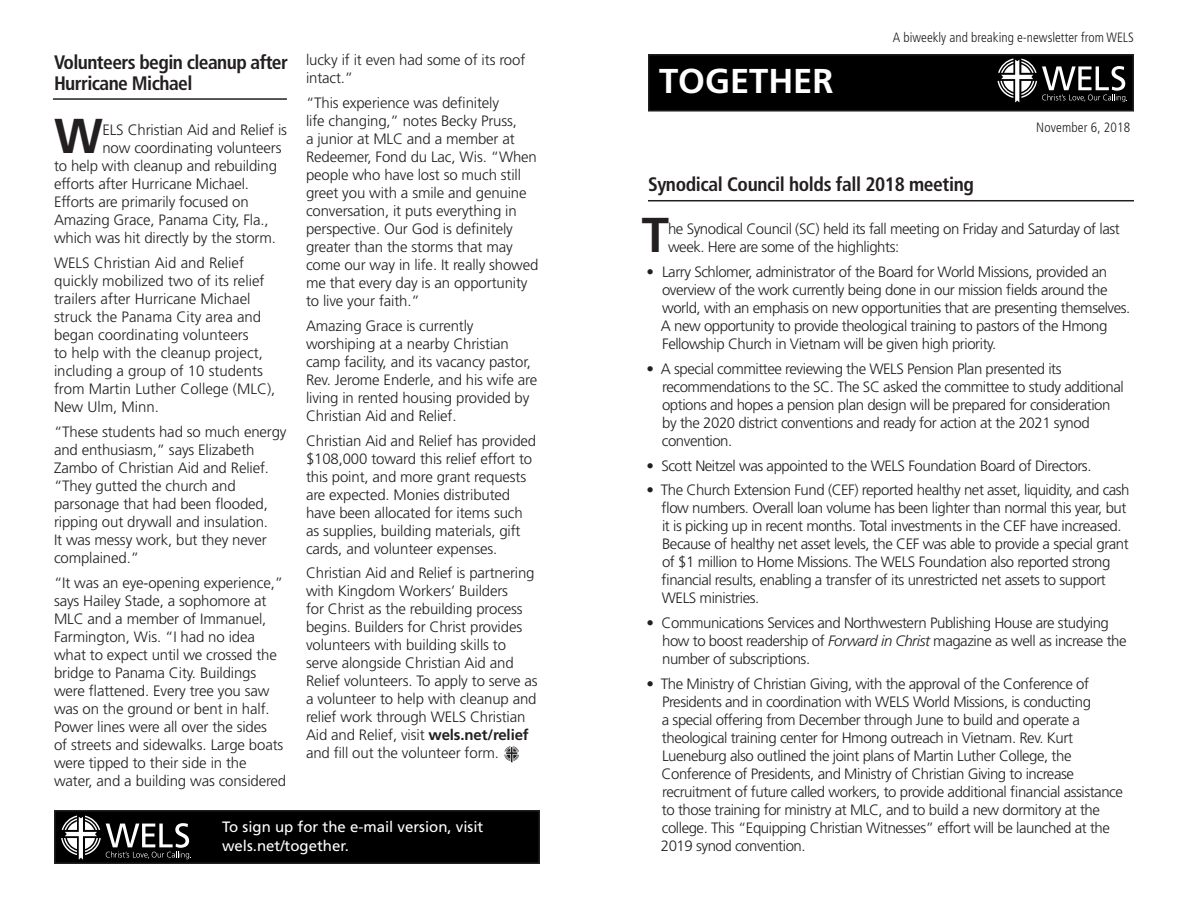
<style>
.page{position:relative;width:1188px;height:918px;background:#fff}
.page>*{position:absolute;margin:0;border:0;box-sizing:border-box;transform-origin:0 0}
.Together_text{font:700 48.9px "Frutiger LT Std";color:#231f20}
.t1{font:700 34.5px "Frutiger LT Std";color:#fff}
.Together_Head{font:700 condensed 19.5px/21px "Frutiger LT Std";letter-spacing:-.03em;color:#231f20}
.Together_text-2{font:300 15px/18px "Frutiger LT Std";letter-spacing:-.01em;color:#231f20}
.Together_text-3{font:300 15px/18px "Frutiger LT Std";letter-spacing:-.03em;color:#231f20}
.t2{font:15px/18.8px "Frutiger LT Std";color:#fff}
.t3{font:300 condensed 13.5px "Frutiger LT Std";color:#231f20}
.s1{font-weight:700}
.s2{font-style:italic}
</style>
<div class="page">
<div style="left:649px;top:55px;width:484px;height:56px;background:#000"></div>
<div style="left:648px;top:54px;width:486px;height:58px;border:2px solid #231f20"></div>
<svg style="left:998px;top:59px;width:129px;height:44px"></svg>
<hr style="left:648px;top:200px;width:486px;height:1px;background:#231f20">
<svg style="left:504px;top:746px;width:15px;height:17px"></svg>
<div style="left:55px;top:811px;width:484px;height:52px;background:#000"></div>
<div style="left:54px;top:810px;width:486px;height:54px;border:2px solid #231f20"></div>
<svg style="left:61px;top:816px;width:130px;height:44px"></svg>
<hr style="left:53px;top:98px;width:234px;height:2px;background:#231f20">
<p class="Together_Head" style="left:54px;top:51px;width:236px">Volunteers begin cleanup after<br>Hurricane Michael</p>
<p class="Together_text" style="left:54px;top:108px;width:50px">W</p>
<p class="Together_text-2" style="left:102px;top:121px;width:186px">ELS Christian Aid and Relief is</p>
<p class="Together_text-2" style="left:102px;top:139px;width:181px">now coordinating volunteers</p>
<p class="Together_text-2" style="left:54px;top:157px;width:225px">to help with cleanup and rebuilding</p>
<p class="Together_text-2" style="left:54px;top:175px;width:197px">efforts after Hurricane Michael.</p>
<p class="Together_text-2" style="left:54px;top:193px;width:196px">Efforts are primarily focused on</p>
<p class="Together_text-2" style="left:54px;top:211px;width:216px">Amazing Grace, Panama City, Fla.,</p>
<p class="Together_text-2" style="left:54px;top:229px;width:223px">which was hit directly by the storm.</p>
<p class="Together_text-2" style="left:54px;top:254px;width:223px">WELS Christian Aid and Relief quickly mobilized two of its relief trailers after Hurricane Michael struck the Panama City area and began coordinating volunteers<br>to help with the cleanup project, including a group of 10 students from Martin Luther College (MLC),<br>New Ulm, Minn.</p>
<p class="Together_text-2" style="left:54px;top:423px;width:234px">“These students had so much energy and enthusiasm,” says Elizabeth<br>Zambo of Christian Aid and Relief. “They gutted the church and parsonage that had been flooded, ripping out drywall and insulation.<br>It was messy work, but they never complained.”</p>
<p class="Together_text-2" style="left:54px;top:574px;width:234px">“It was an eye-opening experience,” says Hailey Stade, a sophomore at MLC and a member of Immanuel, Farmington, Wis. “I had no idea what to expect until we crossed the bridge to Panama City. Buildings were flattened. Every tree you saw was on the ground or bent in half.<br>Power lines were all over the sides<br>of streets and sidewalks. Large boats were tipped to their side in the water, and a building was considered</p>
<p class="Together_text-2" style="left:306px;top:51px;width:221px">lucky if it even had some of its roof intact.”</p>
<p class="Together_text-2" style="left:306px;top:94px;width:234px">“This experience was definitely<br>life changing,” notes Becky Pruss,<br>a junior at MLC and a member at<br>Redeemer, Fond du Lac, Wis. “When people who have lost so much still greet you with a smile and genuine conversation, it puts everything in perspective. Our God is definitely greater than the storms that may come our way in life. It really showed me that every day is an opportunity to live your faith.”</p>
<p class="Together_text-2" style="left:306px;top:317px;width:233px">Amazing Grace is currently worshiping at a nearby Christian camp facility, and its vacancy pastor, Rev. Jerome Enderle, and his wife are living in rented housing provided by Christian Aid and Relief.</p>
<p class="Together_text-2" style="left:306px;top:432px;width:232px">Christian Aid and Relief has provided $108,000 toward this relief effort to this point, and more grant requests are expected. Monies distributed have been allocated for items such as supplies, building materials, gift cards, and volunteer expenses.</p>
<p class="Together_text-2" style="left:306px;top:564px;width:233px">Christian Aid and Relief is partnering with Kingdom Workers’ Builders<br>for Christ as the rebuilding process begins. Builders for Christ provides volunteers with building skills to serve alongside Christian Aid and Relief volunteers. To apply to serve as a volunteer to help with cleanup and relief work through WELS Christian Aid and Relief, visit <span class="s1">wels.net/relief </span>and fill out the volunteer form.</p>
<p class="t2" style="left:222px;top:818px;width:263px">To sign up for the e-mail version, visit wels.net/together.</p>
<p class="t1" style="left:659px;top:61px;width:176px">TOGETHER</p>
<p class="t3" style="left:893px;top:29px;width:243px">A biweekly and breaking e-newsletter from WELS</p>
<p class="t3" style="left:1036px;top:119px;width:95px">November 6, 2018</p>
<p class="Together_Head" style="left:648px;top:173px;width:328px">Synodical Council holds fall 2018 meeting</p>
<p class="Together_text" style="left:642px;top:207px;width:29px">T</p>
<p class="Together_text-3" style="left:668px;top:220px;width:453px">he Synodical Council (SC) held its fall meeting on Friday and Saturday of last week. Here are some of the highlights:</p>
<p class="Together_text-3" style="left:661px;top:263px;width:471px;text-indent:-14px">• Larry Schlomer, administrator of the Board for World Missions, provided an overview of the work currently being done in our mission fields around the world, with an emphasis on new opportunities that are presenting themselves.<br>A new opportunity to provide theological training to pastors of the Hmong Fellowship Church in Vietnam will be given high priority.</p>
<p class="Together_text-3" style="left:662px;top:360px;width:463px;text-indent:-15px">• A special committee reviewing the WELS Pension Plan presented its recommendations to the SC. The SC asked the committee to study additional options and hopes a pension plan design will be prepared for consideration by the 2020 district conventions and ready for action at the 2021 synod convention.</p>
<p class="Together_text-3" style="left:646px;top:457px;width:447px">• Scott Neitzel was appointed to the WELS Foundation Board of Directors.</p>
<p class="Together_text-3" style="left:662px;top:481px;width:470px;text-indent:-15px">• The Church Extension Fund (CEF) reported healthy net asset, liquidity, and cash flow numbers. Overall loan volume has been lighter than normal this year, but it is picking up in recent months. Total investments in the CEF have increased.<br>Because of healthy net asset levels, the CEF was able to provide a special grant of $1 million to Home Missions. The WELS Foundation also reported strong financial results, enabling a transfer of its unrestricted net assets to support WELS ministries.</p>
<p class="Together_text-3" style="left:662px;top:614px;width:466px;text-indent:-16px">• Communications Services and Northwestern Publishing House are studying how to boost readership of <span class="s2">Forward in Christ</span> magazine as well as increase the number of subscriptions.</p>
<p class="Together_text-3" style="left:661px;top:675px;width:464px;text-indent:-14px">• The Ministry of Christian Giving, with the approval of the Conference of Presidents and in coordination with WELS World Missions, is conducting<br>a special offering from December through June to build and operate a theological training center for Hmong outreach in Vietnam. Rev. Kurt Lueneburg also outlined the joint plans of Martin Luther College, the Conference of Presidents, and Ministry of Christian Giving to increase recruitment of future called workers, to provide additional financial assistance to those training for ministry at MLC, and to build a new dormitory at the college. This “Equipping Christian Witnesses” effort will be launched at the 2019 synod convention.</p>
</div>
